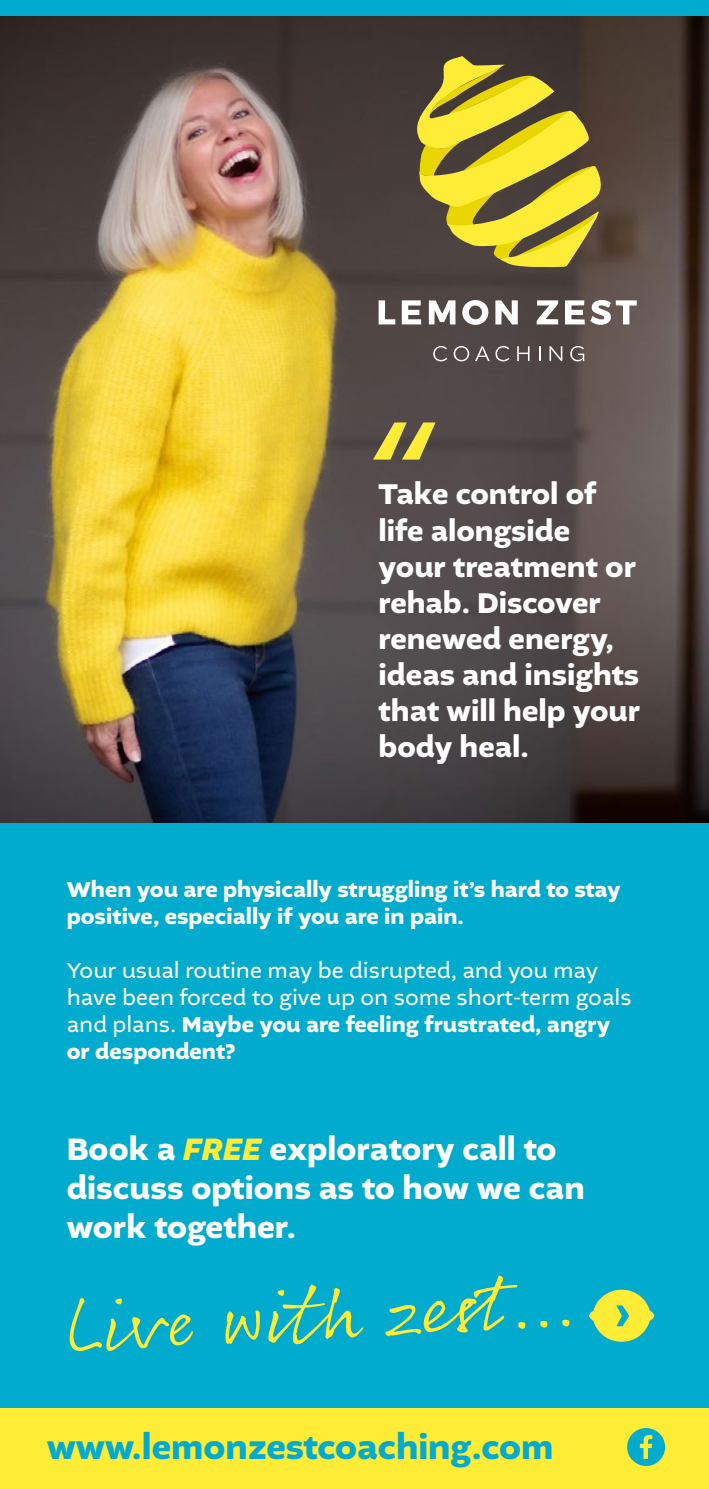
<style>
.page{position:relative;width:709px;height:1489px;background:#fff}
.page>*{position:absolute;margin:0;border:0;box-sizing:border-box;transform-origin:0 0}
.t1{font:700 35.75px "Altivo";color:#00abce}
.t2{font:700 32.5px/39px "Altivo";color:#fff}
.t3{font:700 30px/36px "Altivo";color:#fff}
.t4{font:22.5px/27px "Altivo";color:#fff}
.t5{font:700 22.5px/27px "Altivo";color:#fff}
.s1{font-weight:700}
.s2{font-style:italic;color:#ffec37}
</style>
<div class="page">
<div style="left:0;top:649px;width:709px;height:768px;background:#00abce"></div>
<div style="left:0;top:0;width:709px;height:17px;background:#00abce"></div>
<div style="left:0;top:1408px;width:709px;height:80px;background:#ffec37"></div>
<img style="left:0;top:17px;width:709px;height:805px">
<svg style="left:412px;top:56px;width:192px;height:212px;background:#a09132"></svg>
<svg style="left:378px;top:300px;width:17px;height:24px"></svg>
<svg style="left:402px;top:300px;width:19px;height:24px"></svg>
<svg style="left:536px;top:300px;width:22px;height:24px"></svg>
<svg style="left:565px;top:298px;width:71px;height:29px"></svg>
<svg style="left:429px;top:298px;width:89px;height:27px"></svg>
<svg style="left:433px;top:346px;width:14px;height:15px"></svg>
<svg style="left:453px;top:346px;width:16px;height:15px"></svg>
<svg style="left:475px;top:346px;width:14px;height:15px"></svg>
<svg style="left:495px;top:346px;width:14px;height:15px"></svg>
<svg style="left:517px;top:346px;width:12px;height:15px"></svg>
<svg style="left:538px;top:346px;width:2px;height:15px"></svg>
<svg style="left:549px;top:346px;width:13px;height:15px"></svg>
<svg style="left:570px;top:346px;width:14px;height:15px"></svg>
<svg style="left:373px;top:422px;width:62px;height:37px;background:#a2943f"></svg>
<svg style="left:69px;top:1298px;width:124px;height:53px"></svg>
<svg style="left:225px;top:1310px;width:35px;height:34px"></svg>
<svg style="left:268px;top:1284px;width:95px;height:60px"></svg>
<svg style="left:385px;top:1275px;width:141px;height:61px"></svg>
<svg style="left:540px;top:1320px;width:8px;height:7px"></svg>
<svg style="left:562px;top:1319px;width:8px;height:7px"></svg>
<svg style="left:589px;top:1289px;width:65px;height:52px"></svg>
<svg style="left:627px;top:1428px;width:38px;height:37px"></svg>
<p class="t3" style="left:378px;top:477px;width:263px">Take control of life alongside your treatment or rehab. Discover renewed energy, ideas and insights that will help your body heal.</p>
<p class="t5" style="left:67px;top:876px;width:555px">When you are physically struggling it’s hard to stay positive, especially if you are in pain.</p>
<p class="t4" style="left:67px;top:956px;width:566px">Your usual routine may be disrupted, and you may have been forced to give up on some short-term goals and plans. <span class="s1">Maybe you are feeling frustrated, angry or despondent?</span></p>
<p class="t2" style="left:67px;top:1130px;width:519px">Book a <span class="s2">FREE</span> exploratory call to discuss options as to how we can work together.</p>
<p class="t1" style="left:47px;top:1423px;width:508px">www.lemonzestcoaching.com</p>
</div>
